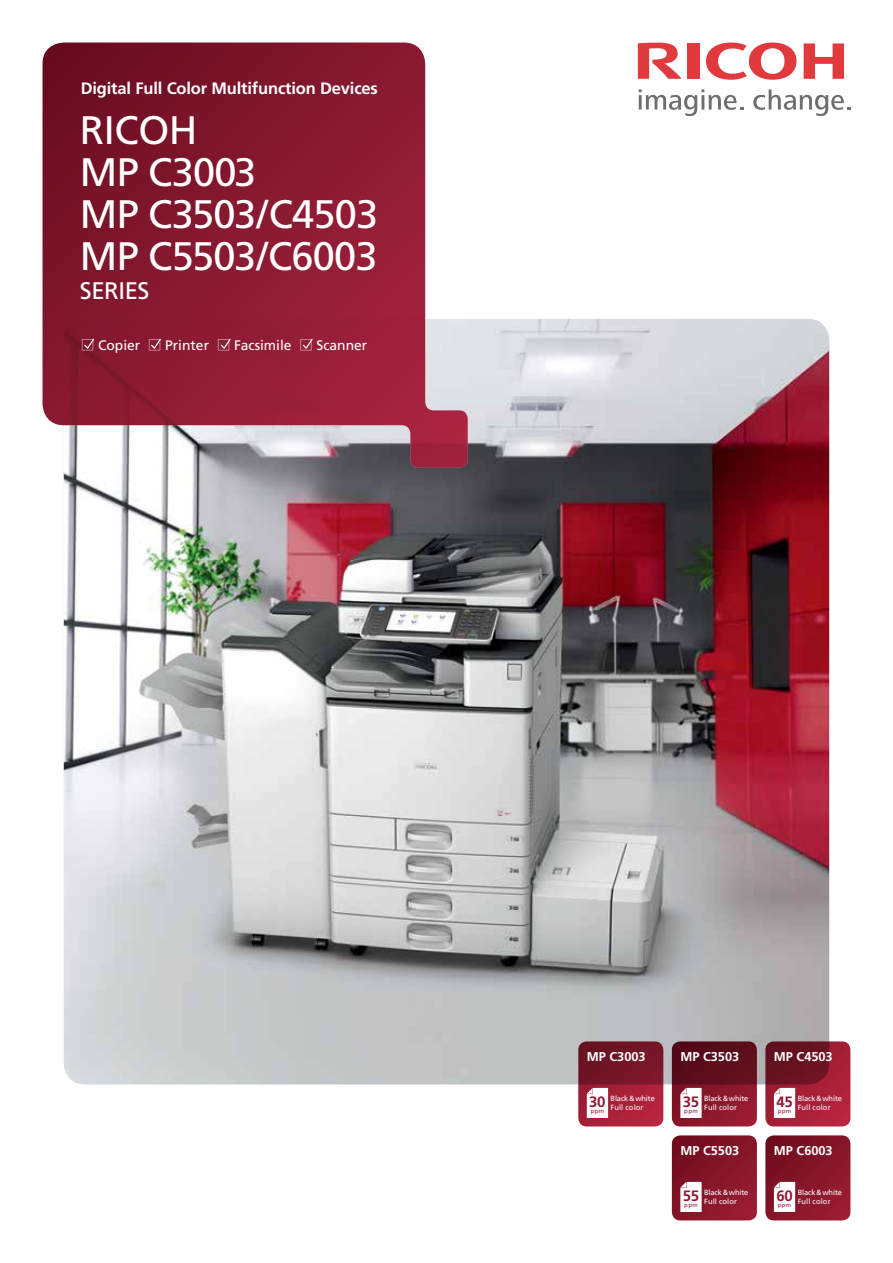
<style>
.page{position:relative;width:893px;height:1263px;background:#fff}
.page>*{position:absolute;margin:0;border:0;box-sizing:border-box;transform-origin:0 0}
.t1{font:39.75px/42px "Frutiger LT Std";letter-spacing:-.02em;color:#fff}
.t2{font:24px "Frutiger LT Std";letter-spacing:-.02em;color:#fff}
.t3{font:700 16.5px "Frutiger LT Std";letter-spacing:-.01em;color:#fff}
.t4{font:700 15px "Frutiger LT Std";letter-spacing:-.02em;color:#911a35}
.t5{font:13.8px "Frutiger LT Std";color:#fff}
.t6{font:700 12.75px "Frutiger LT Std";color:#fff}
.t7{font:7.5px/9px "Frutiger LT Std";letter-spacing:-.01em;color:#fff}
.t8{font:6px "Frutiger LT Std";letter-spacing:.06em;color:#911a35}
.s1{font-family:"Koz Min Pro"}
</style>
<div class="page">
<img style="left:64px;top:319px;width:765px;height:765px">
<svg style="left:43px;top:43px;width:425px;height:425px;background:#963a4e"></svg>
<svg style="left:706px;top:43px;width:90px;height:37px"></svg>
<svg style="left:804px;top:43px;width:40px;height:36px"></svg>
<div style="left:687px;top:43px;width:12px;height:36px;background:#e03a3e"></div>
<svg style="left:638px;top:43px;width:44px;height:36px"></svg>
<svg style="left:639px;top:89px;width:104px;height:27px"></svg>
<svg style="left:753px;top:89px;width:97px;height:27px"></svg>
<div style="left:765px;top:1135px;width:85px;height:85px;background:linear-gradient(to right,#712,#921a2e);border-radius:9px"></div>
<svg style="left:774px;top:1182px;width:21px;height:30px"></svg>
<div style="left:672px;top:1135px;width:85px;height:85px;background:linear-gradient(to right,#760f21,#931a2f);border-radius:9px"></div>
<svg style="left:680px;top:1182px;width:22px;height:30px"></svg>
<svg style="left:672px;top:1041px;width:85px;height:85px;background:#711223"></svg>
<svg style="left:680px;top:1088px;width:22px;height:30px"></svg>
<svg style="left:765px;top:1041px;width:85px;height:85px;background:#8f1c31"></svg>
<svg style="left:774px;top:1088px;width:21px;height:30px"></svg>
<svg style="left:578px;top:1041px;width:85px;height:85px;background:#8c1c30"></svg>
<svg style="left:587px;top:1088px;width:21px;height:30px"></svg>
<svg style="left:83px;top:338px;width:12px;height:12px"></svg>
<svg style="left:220px;top:338px;width:12px;height:12px"></svg>
<svg style="left:150px;top:338px;width:12px;height:12px"></svg>
<svg style="left:302px;top:338px;width:12px;height:12px"></svg>
<h3 class="t3" style="left:81px;top:79px;width:299px">Digital Full Color Multifunction Devices</h3>
<h1 class="t1" style="left:80px;top:109px;width:300px">RICOH<br>MP C3003<br>MP C3503/C4503<br>MP C5503/C6003</h1>
<h2 class="t2" style="left:80px;top:276px;width:71px">SERIES</h2>
<h3 class="t5" style="left:81px;top:337px;width:288px"><span class="s1">□</span> Copier <span class="s1">□</span> Printer <span class="s1">□</span> Facsimile <span class="s1">□</span> Scanner</h3>
<h3 class="t6" style="left:587px;top:1048px;width:60px">MP C3003</h3>
<p class="t7" style="left:611px;top:1094px;width:46px">Black&amp;white<br>Full color</p>
<p class="t8" style="left:591px;top:1108px;width:15px">ppm</p>
<h3 class="t4" style="left:589px;top:1093px;width:18px">30</h3>
<h3 class="t6" style="left:680px;top:1048px;width:60px">MP C3503</h3>
<p class="t7" style="left:704px;top:1094px;width:46px">Black&amp;white<br>Full color</p>
<p class="t8" style="left:684px;top:1108px;width:15px">ppm</p>
<h3 class="t4" style="left:683px;top:1093px;width:18px">35</h3>
<h3 class="t6" style="left:774px;top:1048px;width:60px">MP C4503</h3>
<p class="t7" style="left:798px;top:1094px;width:46px">Black&amp;white<br>Full color</p>
<p class="t8" style="left:778px;top:1108px;width:15px">ppm</p>
<h3 class="t4" style="left:776px;top:1093px;width:18px">45</h3>
<h3 class="t6" style="left:680px;top:1142px;width:60px">MP C5503</h3>
<p class="t7" style="left:704px;top:1188px;width:46px">Black&amp;white<br>Full color</p>
<p class="t8" style="left:684px;top:1202px;width:15px">ppm</p>
<h3 class="t4" style="left:683px;top:1187px;width:18px">55</h3>
<h3 class="t6" style="left:774px;top:1142px;width:60px">MP C6003</h3>
<p class="t7" style="left:798px;top:1188px;width:46px">Black&amp;white<br>Full color</p>
<p class="t8" style="left:778px;top:1202px;width:15px">ppm</p>
<h3 class="t4" style="left:776px;top:1187px;width:18px">60</h3>
</div>
